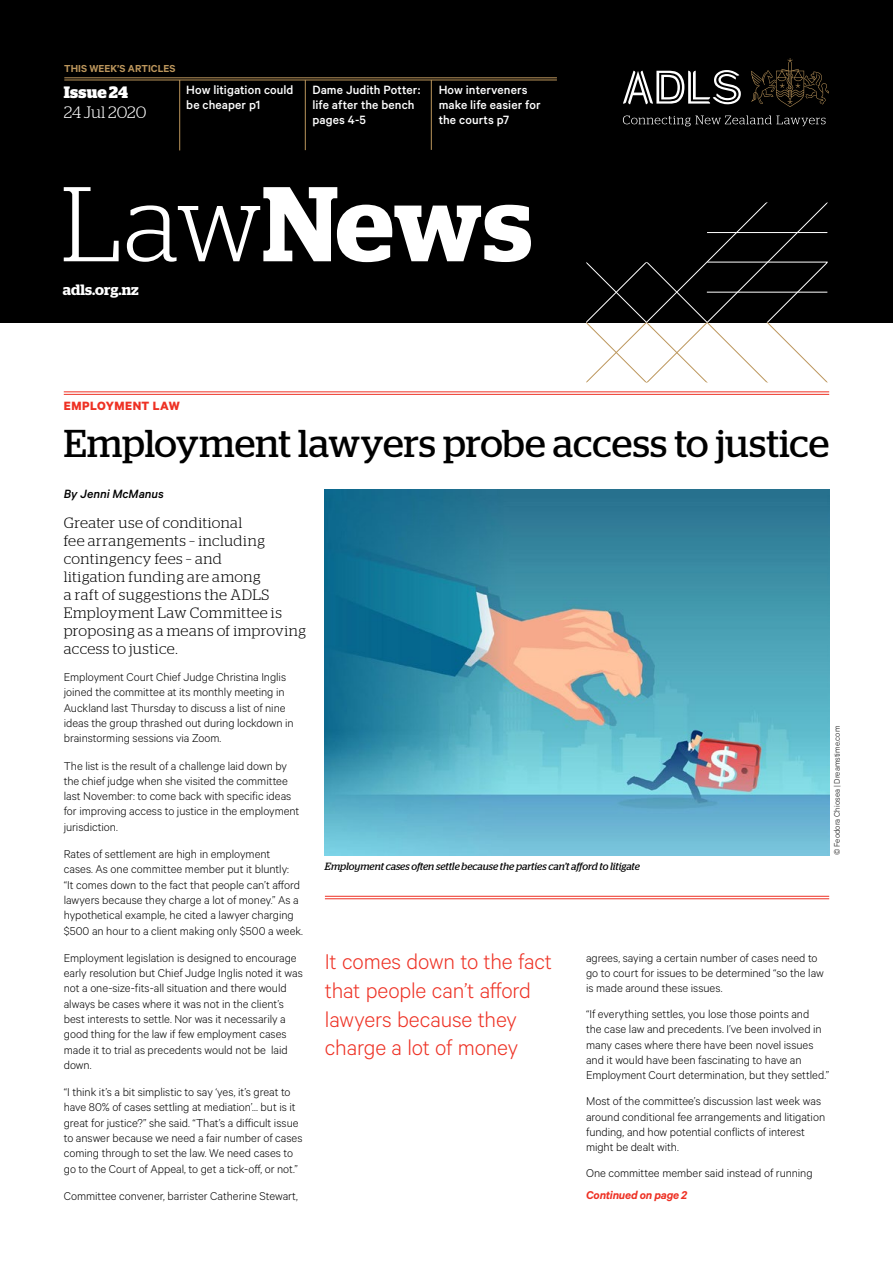
<style>
.page{position:relative;width:893px;height:1263px;background:#fff}
.page>*{position:absolute;margin:0;border:0;box-sizing:border-box;transform-origin:0 0}
.t1{font:600 105.9px "Stag";color:#fff}
.t2{font:38.85px "Stag";letter-spacing:-.005em;color:#000}
.t3{font:300 24px/28.8px "Calibre";letter-spacing:-.005em;color:#ee3124}
.t4{font:300 16.5px "Stag";letter-spacing:.005em;color:#fff}
.t5{font:700 16.5px "Stag";letter-spacing:.01em;color:#fff}
.t6{font:300 15px/18px "Stag";letter-spacing:.03em;color:#000}
.t7{font:600 15px "Stag";color:#fff}
.t8{font:500 13.5px/15px "Calibre";letter-spacing:.005em;color:#fff}
.t9{font:italic 500 13.5px "Calibre";color:#000}
.t10{font:700 13.5px "Calibre";letter-spacing:.03em;color:#ee3124}
.t11{font:300 12.75px/15.3px "Calibre";color:#000}
.t12{font:italic 600 12.75px "Calibre";letter-spacing:-.015em;color:#ee3124}
.t13{font:600 11.4px "Calibre";color:#bc965c}
.t14{font:italic 10.5px "Stag";letter-spacing:-.005em;color:#000}
.t15{font:300 9px "Calibre";letter-spacing:.01em;color:#000}
.s1{font-weight:300}
</style>
<div class="page">
<div style="left:0;top:0;width:893px;height:322px;background:#000"></div>
<hr style="left:179px;top:80px;width:1px;height:70px;background:#bc965c">
<hr style="left:305px;top:80px;width:1px;height:70px;background:#bc965c">
<hr style="left:431px;top:80px;width:1px;height:70px;background:#bc965c">
<hr style="left:64px;top:80px;width:493px;height:1px;background:#bc965c">
<hr style="left:64px;top:77px;width:493px;height:1px;background:#bc965c">
<svg style="left:623px;top:70px;width:118px;height:34px"></svg>
<svg style="left:623px;top:115px;width:203px;height:11px"></svg>
<svg style="left:751px;top:58px;width:78px;height:49px"></svg>
<svg style="left:586px;top:202px;width:242px;height:180px"></svg>
<hr style="left:707px;top:232px;width:121px;height:1px;background:#fff">
<hr style="left:707px;top:292px;width:121px;height:1px;background:#fff">
<hr style="left:64px;top:392px;width:765px;height:1px;background:#ee3124">
<hr style="left:64px;top:394px;width:765px;height:1px;background:#ee3124">
<img style="left:325px;top:489px;width:504px;height:366px">
<hr style="left:325px;top:896px;width:504px;height:1px;background:#ee3124">
<hr style="left:325px;top:898px;width:504px;height:1px;background:#ee3124">
<p class="t13" style="left:64px;top:62px;width:113px">THIS WEEK’S ARTICLES</p>
<p class="t5" style="left:64px;top:83px;width:66px">Issue 24</p>
<p class="t4" style="left:64px;top:103px;width:84px">24 Jul 2020</p>
<p class="t8" style="left:186px;top:82px;width:109px">How litigation could be cheaper p1</p>
<p class="t8" style="left:312px;top:82px;width:109px">Dame Judith Potter: life after the bench pages 4-5</p>
<p class="t8" style="left:439px;top:82px;width:104px">How interveners make life easier for the courts p7</p>
<h1 class="t1" style="left:61px;top:162px;width:472px"><span class="s1">Law</span>News</h1>
<p class="t7" style="left:63px;top:280px;width:77px">adls.org.nz</p>
<p class="t10" style="left:64px;top:398px;width:118px">EMPLOYMENT LAW</p>
<h2 class="t2" style="left:64px;top:420px;width:767px">Employment lawyers probe access to justice</h2>
<p class="t9" style="left:64px;top:486px;width:102px">By Jenni McManus</p>
<p class="t6" style="left:64px;top:513px;width:244px">Greater use of conditional<br>fee arrangements – including contingency fees – and<br>litigation funding are among<br>a raft of suggestions the ADLS<br>Employment Law Committee is proposing as a means of improving access to justice.</p>
<p class="t11" style="left:64px;top:669px;width:231px">Employment Court Chief Judge Christina Inglis joined the committee at its monthly meeting in Auckland last Thursday to discuss a list of nine ideas the group thrashed out during lockdown in brainstorming sessions via Zoom.</p>
<p class="t11" style="left:64px;top:757px;width:237px">The list is the result of a challenge laid down by the chief judge when she visited the committee last November: to come back with specific ideas for improving access to justice in the employment jurisdiction.</p>
<p class="t11" style="left:64px;top:846px;width:241px">Rates of settlement are high in employment<br>cases. As one committee member put it bluntly:<br>“It comes down to the fact that people can’t afford lawyers because they charge a lot of money.” As a hypothetical example, he cited a lawyer charging $500 an hour to a client making only $500 a week.</p>
<p class="t11" style="left:64px;top:949px;width:241px">Employment legislation is designed to encourage early resolution but Chief Judge Inglis noted it was not a one-size-fits-all situation and there would always be cases where it was not in the client’s best interests to settle. Nor was it necessarily a good thing for the law if few employment cases made it to trial as precedents would not be laid down.</p>
<p class="t11" style="left:64px;top:1084px;width:240px">“I think it’s a bit simplistic to say ‘yes, it’s great to have 80% of cases settling at mediation’… but is it great for justice?” she said. “That’s a difficult issue to answer because we need a fair number of cases coming through to set the law. We need cases to go to the Court of Appeal, to get a tick-off, or not.”</p>
<p class="t11" style="left:64px;top:1187px;width:236px">Committee convener, barrister Catherine Stewart,</p>
<p class="t14" style="left:325px;top:860px;width:316px">Employment cases often settle because the parties can’t afford to litigate</p>
<p class="t15" style="left:832px;top:855px;width:131px;rotate:-90deg">© Feodora Chiosea | Dreamstime.com</p>
<h3 class="t3" style="left:325px;top:946px;width:229px">It comes down to the fact that people can’t afford lawyers because they charge a lot of money</h3>
<p class="t11" style="left:586px;top:949px;width:239px">agrees, saying a certain number of cases need to go to court for issues to be determined “so the law is made around these issues.</p>
<p class="t11" style="left:586px;top:1006px;width:245px">“If everything settles, you lose those points and<br>the case law and precedents. I’ve been involved in many cases where there have been novel issues and it would have been fascinating to have an Employment Court determination, but they settled.”</p>
<p class="t11" style="left:586px;top:1093px;width:241px">Most of the committee’s discussion last week was around conditional fee arrangements and litigation funding, and how potential conflicts of interest might be dealt with.</p>
<p class="t11" style="left:586px;top:1165px;width:228px">One committee member said instead of running</p>
<p class="t12" style="left:586px;top:1187px;width:103px">Continued on page 2</p>
</div>
